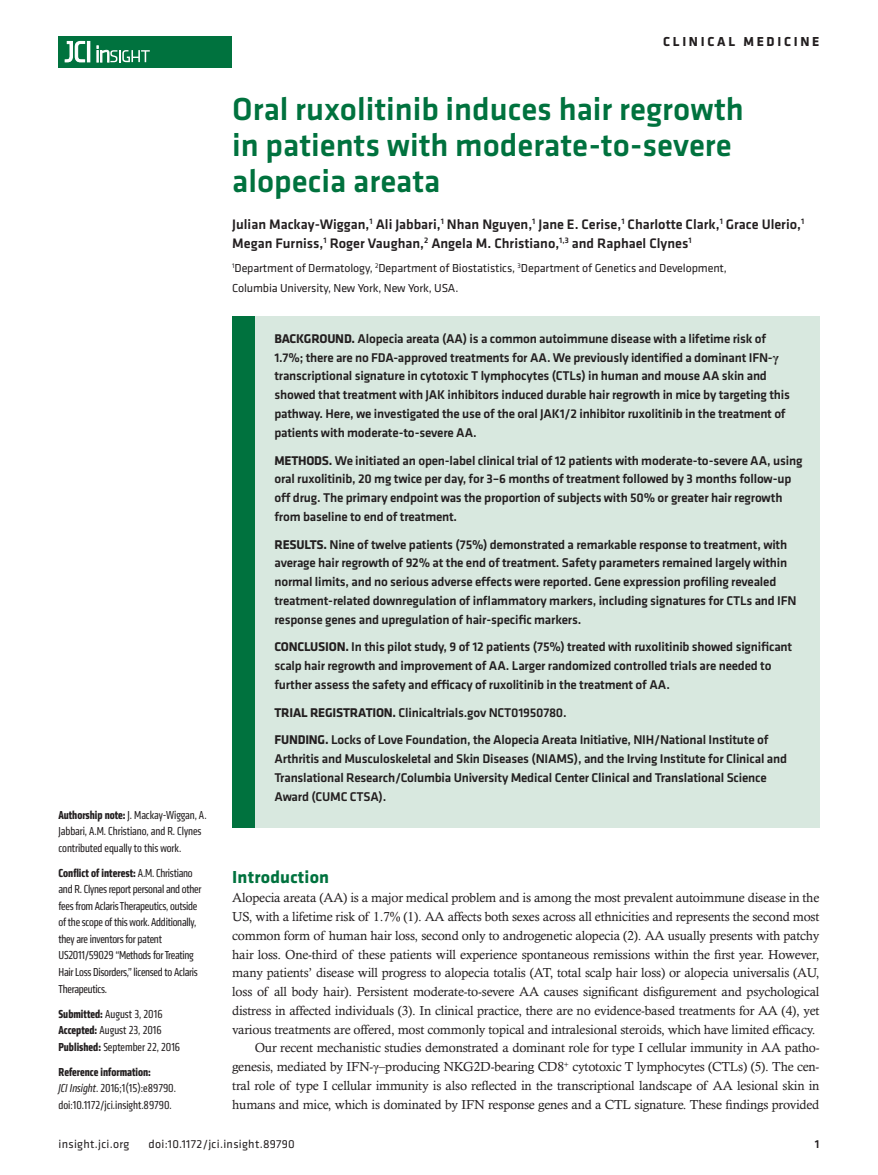
<style>
.page{position:relative;width:878px;height:1175px;background:#fff}
.page>*{position:absolute;margin:0;border:0;box-sizing:border-box;transform-origin:0 0}
.t1{font:500 33px/36px "Klavika Basic";color:#00723e}
.t2{font:700 18px "Klavika";letter-spacing:.01em;color:#00723e}
.t3{font:500 14.25px/19.5px "Klavika Basic";color:#231f20}
.t4{font:700 13.5px "Klavika Basic";letter-spacing:.2em;color:#231f20}
.t5{font:500 13.2px/18.8px "Klavika Basic";letter-spacing:-.015em;color:#231f20}
.t6{font:13.2px/18.8px "Calisto MT Std";letter-spacing:-.015em;color:#231f20;text-align:right}
.t7{font:condensed 12px/16.5px "Klavika";letter-spacing:-.02em;color:#231f20}
.t8{font:condensed 12px/16.5px "Klavika";color:#231f20}
.t9{font:12px/19.5px "Klavika";letter-spacing:-.01em;color:#231f20}
.t10{font:12px "Klavika Basic";letter-spacing:.025em;color:#231f20}
.t11{font:500 12px "Klavika Basic";color:#231f20}
.s1{font-weight:700}
.s2{font-style:italic}
.s3{font-family:"Times New Roman";font-weight:700}
.s4{font-family:"Times New Roman"}
</style>
<div class="page">
<div style="left:59px;top:36px;width:173px;height:31px;background:#00723e"></div>
<hr style="left:87px;top:41px;width:3px;height:21px;background:#fff">
<svg style="left:64px;top:41px;width:21px;height:22px"></svg>
<svg style="left:97px;top:46px;width:53px;height:16px"></svg>
<div style="left:232px;top:316px;width:587px;height:511px;background:#d8e8df"></div>
<div style="left:232px;top:316px;width:22px;height:511px;background:#00723e"></div>
<p class="t4" style="left:663px;top:32px;width:158px">CLINICAL MEDICINE</p>
<h1 class="t1" style="left:232px;top:91px;width:513px">Oral ruxolitinib induces hair regrowth in patients with moderate-to-severe alopecia areata</h1>
<p class="t3" style="left:232px;top:214px;width:573px">Julian Mackay-Wiggan,<sup>1</sup> Ali Jabbari,<sup>1</sup> Nhan Nguyen,<sup>1</sup> Jane E. Cerise,<sup>1</sup> Charlotte Clark,<sup>1</sup> Grace Ulerio,<sup>1<br></sup>Megan Furniss,<sup>1</sup> Roger Vaughan,<sup>2</sup> Angela M. Christiano,<sup>1,3</sup> and Raphael Clynes<sup>1</sup></p>
<p class="t9" style="left:232px;top:258px;width:496px"><sup>1</sup>Department of Dermatology, <sup>2</sup>Department of Biostatistics, <sup>3</sup>Department of Genetics and Development,<br>Columbia University, New York, New York, USA.</p>
<p class="t7" style="left:59px;top:806px;width:149px"><span class="s1">Authorship note:</span> J. Mackay-Wiggan, A.<br>Jabbari, A.M. Christiano, and R. Clynes contributed equally to this work.</p>
<p class="t7" style="left:59px;top:864px;width:144px"><span class="s1">Conflict of interest:</span> A.M. Christiano and R. Clynes report personal and other fees from Aclaris Therapeutics, outside of the scope of this work. Additionally, they are inventors for patent US2011/59029 “Methods for Treating Hair Loss Disorders,” licensed to Aclaris Therapeutics.</p>
<p class="t8" style="left:59px;top:1005px;width:123px"><span class="s1">Submitted:</span> August 3, 2016<br><span class="s1">Accepted:</span> August 23, 2016<br><span class="s1">Published:</span> September 22, 2016</p>
<p class="t8" style="left:59px;top:1063px;width:119px"><span class="s1">Reference information:<br></span><span class="s2">JCI Insight</span>. 2016;1(15):e89790. doi:10.1172/jci.insight.89790.</p>
<p class="t5" style="left:274px;top:329px;width:517px"><span class="s1">BACKGROUND.</span> Alopecia areata (AA) is a common autoimmune disease with a lifetime risk of 1.7%; there are no FDA-approved treatments for AA. We previously identified a dominant IFN-<span class="s3">γ </span>transcriptional signature in cytotoxic T lymphocytes (CTLs) in human and mouse AA skin and showed that treatment with JAK inhibitors induced durable hair regrowth in mice by targeting this pathway. Here, we investigated the use of the oral JAK1/2 inhibitor ruxolitinib in the treatment of patients with moderate-to-severe AA.</p>
<p class="t5" style="left:274px;top:450px;width:529px"><span class="s1">METHODS.</span> We initiated an open-label clinical trial of 12 patients with moderate-to-severe AA, using oral ruxolitinib, 20 mg twice per day, for 3–6 months of treatment followed by 3 months follow-up off drug. The primary endpoint was the proportion of subjects with 50% or greater hair regrowth from baseline to end of treatment.</p>
<p class="t5" style="left:274px;top:534px;width:523px"><span class="s1">RESULTS.</span> Nine of twelve patients (75%) demonstrated a remarkable response to treatment, with average hair regrowth of 92% at the end of treatment. Safety parameters remained largely within normal limits, and no serious adverse effects were reported. Gene expression profiling revealed treatment-related downregulation of inflammatory markers, including signatures for CTLs and IFN response genes and upregulation of hair-specific markers.</p>
<p class="t5" style="left:274px;top:637px;width:519px"><span class="s1">CONCLUSION.</span> In this pilot study, 9 of 12 patients (75%) treated with ruxolitinib showed significant scalp hair regrowth and improvement of AA. Larger randomized controlled trials are needed to further assess the safety and efficacy of ruxolitinib in the treatment of AA.</p>
<p class="t5" style="left:274px;top:698px;width:495px;line-height:27.8px"><span class="s1">TRIAL REGISTRATION.</span> Clinicaltrials.gov NCT01950780.<br><span class="s1">FUNDING.</span> Locks of Love Foundation, the Alopecia Areata Initiative, NIH/National Institute of</p>
<p class="t5" style="left:274px;top:749px;width:514px">Arthritis and Musculoskeletal and Skin Diseases (NIAMS), and the Irving Institute for Clinical and<br>Translational Research/Columbia University Medical Center Clinical and Translational Science<br>Award (CUMC CTSA).</p>
<h2 class="t2" style="left:232px;top:864px;width:98px">Introduction</h2>
<p class="t6" style="left:232px;top:888px;width:588px">Alopecia areata (AA) is a major medical problem and is among the most prevalent autoimmune disease in the US, with a lifetime risk of 1.7% (1). AA affects both sexes across all ethnicities and represents the second most common form of human hair loss, second only to androgenetic alopecia (2). AA usually presents with patchy hair loss. One-third of these patients will experience spontaneous remissions within the first year. However, many patients’ disease will progress to alopecia totalis (AT, total scalp hair loss) or alopecia universalis (AU, loss of all body hair). Persistent moderate-to-severe AA causes significant disfigurement and psychological distress in affected individuals (3). In clinical practice, there are no evidence-based treatments for AA (4), yet various treatments are offered, most commonly topical and intralesional steroids, which have limited efficacy.<br>Our recent mechanistic studies demonstrated a dominant role for type I cellular immunity in AA patho&shy;genesis, mediated by IFN-<span class="s4">γ</span>–producing NKG2D-bearing CD8<sup>+</sup> cytotoxic T lymphocytes (CTLs) (5). The cen&shy;tral role of type I cellular immunity is also reflected in the transcriptional landscape of AA lesional skin in humans and mice, which is dominated by IFN response genes and a CTL signature. These findings provided</p>
<p class="t10" style="left:58px;top:1135px;width:72px">insight.jci.org</p>
<p class="t10" style="left:148px;top:1135px;width:148px">doi:10.1172/jci.insight.89790</p>
<p class="t11" style="left:814px;top:1135px;width:6px">1</p>
</div>
